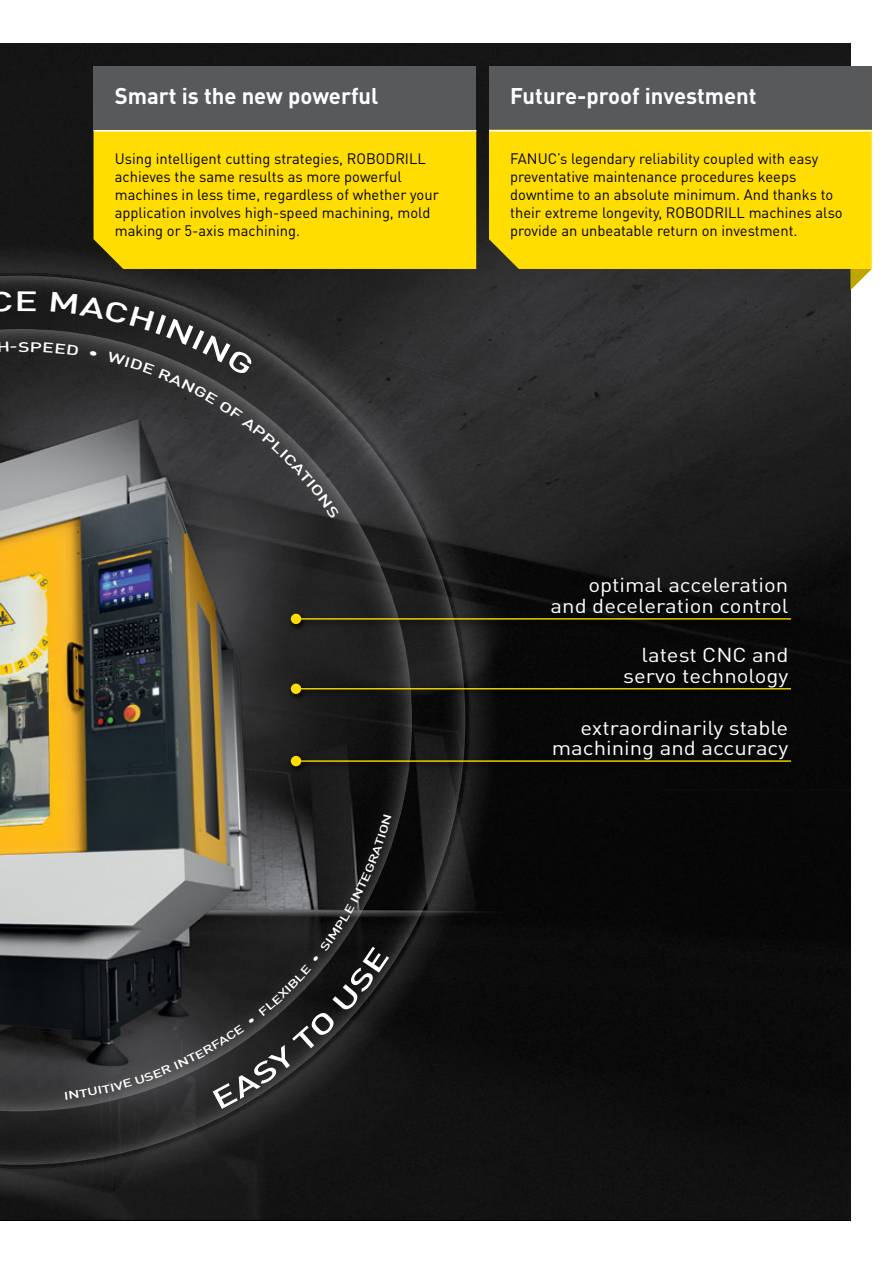
<style>
.page{position:relative;width:893px;height:1263px;background:#fff}
.page>*{position:absolute;margin:0;border:0;box-sizing:border-box;transform-origin:0 0}
.t1{font:500 27.6px "DIN Pro";color:#fff;scale:1.43 1}
.t2{font:700 22.5px "DIN Pro";color:#fff}
.t3{font:19.95px/20.7px "DIN Pro";color:#fff;text-align:right;scale:1.11 1}
.t4{font:15px/18px "DIN Pro";color:#000}
.t5{font:500 13.8px "DIN Pro";color:#fff;scale:1.43 1}
</style>
<div class="page">
<img style="left:0;top:43px;width:850px;height:1177px">
<svg style="left:0;top:236px;width:505px;height:968px;background:#1e1e1e"></svg>
<svg style="left:0;top:329px;width:412px;height:782px;background:#514c3d"></svg>
<img style="left:286px;top:608px;width:515px;height:26px">
<hr style="left:296px;top:618px;width:495px;height:2px;background:#fd0">
<div style="left:291px;top:614px;width:10px;height:10px;background:#fd0;border-radius:50%"></div>
<img style="left:286px;top:678px;width:515px;height:26px">
<hr style="left:296px;top:688px;width:495px;height:1px;background:#fd0">
<div style="left:291px;top:683px;width:10px;height:11px;background:#fd0;border-radius:50%"></div>
<img style="left:286px;top:751px;width:515px;height:26px">
<hr style="left:296px;top:760px;width:495px;height:2px;background:#fd0">
<div style="left:291px;top:756px;width:10px;height:10px;background:#fd0;border-radius:50%"></div>
<div style="left:489px;top:66px;width:383px;height:64px;background:#58595b"></div>
<div style="left:94px;top:131px;width:382px;height:138px;background:#fd0"></div>
<div style="left:94px;top:66px;width:382px;height:64px;background:#58595b"></div>
<hr style="left:94px;top:130px;width:382px;height:1px;background:#fff">
<div style="left:489px;top:131px;width:383px;height:138px;background:#fd0"></div>
<hr style="left:489px;top:130px;width:383px;height:1px;background:#fff">
<svg style="left:850px;top:269px;width:22px;height:21px"></svg>
<svg style="left:0;top:291px;width:13px;height:21px"></svg>
<svg style="left:0;top:342px;width:17px;height:10px"></svg>
<svg style="left:31px;top:292px;width:309px;height:227px;background:#3f4041"></svg>
<svg style="left:65px;top:814px;width:327px;height:295px;background:#414140"></svg>
<h1 class="t1" style="left:14px;top:282px;width:18px">E</h1>
<p class="t5" style="left:18px;top:337px;width:10px">S</p>
<h2 class="t2" style="left:115px;top:77px;width:265px">Smart is the new powerful</h2>
<p class="t4" style="left:115px;top:149px;width:326px">Using intelligent cutting strategies, ROBODRILL achieves the same results as more powerful machines in less time, regardless of whether your application involves high-speed machining, mold making or 5-axis machining.</p>
<h2 class="t2" style="left:510px;top:77px;width:248px">Future-proof investment</h2>
<p class="t4" style="left:510px;top:149px;width:334px">FANUC’s legendary reliability coupled with easy preventative maintenance procedures keeps downtime to an absolute minimum. And thanks to their extreme longevity, ROBODRILL machines also provide an unbeatable return on investment.</p>
<h3 class="t3" style="left:551px;top:574px;width:216px">optimal acceleration and deceleration control</h3>
<h3 class="t3" style="left:623px;top:644px;width:150px">latest CNC and servo technology</h3>
<h3 class="t3" style="left:552px;top:716px;width:215px">extraordinarily stable machining and accuracy</h3>
</div>
